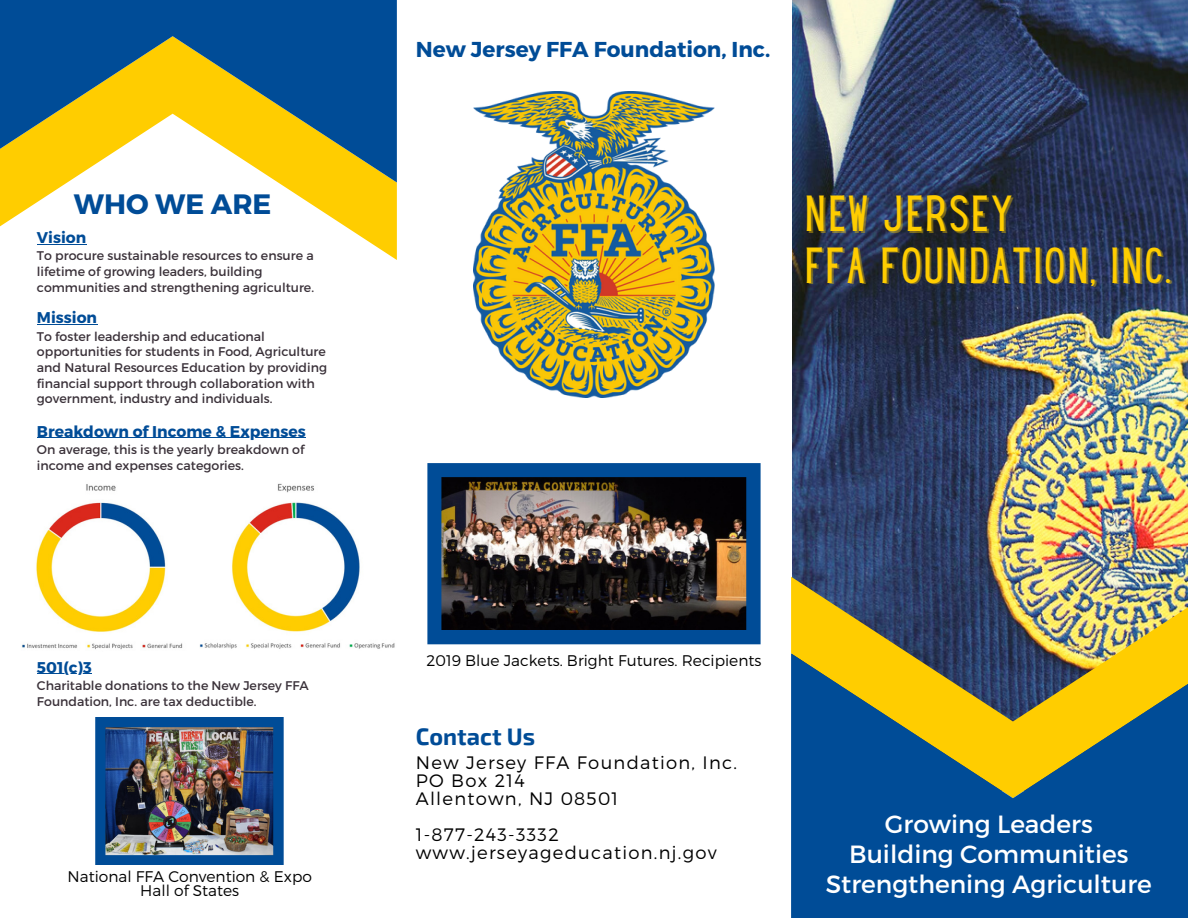
<style>
.page{position:relative;width:1188px;height:918px;background:#fff}
.page>*{position:absolute;margin:0;border:0;box-sizing:border-box;transform-origin:0 0}
.t1{font:44.4px/51.4px "Hey Gotcha";letter-spacing:.075em;color:#ffcd00}
.t2{font:700 28.05px "Montserrat";color:#004c97}
.t3{font:24.9px/30.3px "Montserrat";color:#fff;text-align:center}
.t4{font:700 23.4px "Exo 2";color:#004c97}
.t5{font:700 21.6px "Montserrat";color:#004c97}
.t6{font:300 18px/18px "Montserrat";letter-spacing:.07em;color:#000}
.t7{font:700 15.6px "Montserrat";color:#004c97}
.t8{font:300 15.45px/14.7px "Montserrat";color:#000;text-align:center}
.t9{font:12.6px/15.8px "Montserrat";color:#3a3139}
</style>
<div class="page">
<img style="left:792px;top:0;width:396px;height:577px">
<img style="left:791px;top:577px;width:397px;height:76px">
<svg style="left:791px;top:653px;width:397px;height:265px;background:#3f6970"></svg>
<svg style="left:0;top:183px;width:397px;height:77px"></svg>
<svg style="left:0;top:0;width:397px;height:183px;background:#708a6e"></svg>
<img style="left:474px;top:92px;width:240px;height:306px">
<img style="left:22px;top:484px;width:161px;height:166px">
<img style="left:199px;top:483px;width:196px;height:166px">
<img style="left:95px;top:717px;width:189px;height:148px">
<img style="left:427px;top:463px;width:334px;height:181px">
<hr style="left:37px;top:244px;width:49px;height:1px;background:#004c97">
<hr style="left:37px;top:324px;width:60px;height:1px;background:#004c97">
<hr style="left:37px;top:437px;width:269px;height:1px;background:#004c97">
<hr style="left:37px;top:673px;width:55px;height:1px;background:#004c97">
<h2 class="t2" style="left:74px;top:186px;width:199px">WHO WE ARE</h2>
<p class="t7" style="left:37px;top:227px;width:51px">Vision</p>
<p class="t9" style="left:37px;top:247px;width:279px">To procure sustainable resources to ensure a lifetime of growing leaders, building communities and strengthening agriculture.</p>
<p class="t7" style="left:37px;top:307px;width:62px">Mission</p>
<p class="t9" style="left:37px;top:328px;width:292px">To foster leadership and educational opportunities for students in Food, Agriculture and Natural Resources Education by providing financial support through collaboration with government, industry and individuals.</p>
<p class="t7" style="left:37px;top:421px;width:270px">Breakdown of Income &amp; Expenses</p>
<p class="t9" style="left:37px;top:441px;width:269px">On average, this is the yearly breakdown of income and expenses categories.</p>
<p class="t7" style="left:37px;top:657px;width:56px">501(c)3</p>
<p class="t9" style="left:37px;top:677px;width:273px">Charitable donations to the New Jersey FFA<br>Foundation, Inc. are tax deductible.</p>
<p class="t8" style="left:68px;top:868px;width:246px">National FFA Convention &amp; Expo<br>Hall of States</p>
<h3 class="t5" style="left:416px;top:35px;width:356px">New Jersey FFA Foundation, Inc.</h3>
<h1 class="t1" style="left:805px;top:192px;width:367px">NEW JERSEY<br>FFA FOUNDATION, INC.</h1>
<p class="t8" style="left:427px;top:653px;width:336px">2019 Blue Jackets. Bright Futures. Recipients</p>
<h3 class="t4" style="left:416px;top:721px;width:121px">Contact Us</h3>
<h3 class="t6" style="left:416px;top:752px;width:323px">New Jersey FFA Foundation, Inc.<br>PO Box 214<br>Allentown, NJ 08501</h3>
<h3 class="t6" style="left:416px;top:824px;width:302px">1-877-243-3332 www.jerseyageducation.nj.gov</h3>
<h3 class="t3" style="left:826px;top:807px;width:327px">Growing Leaders<br>Building Communities<br>Strengthening Agriculture</h3>
</div>
